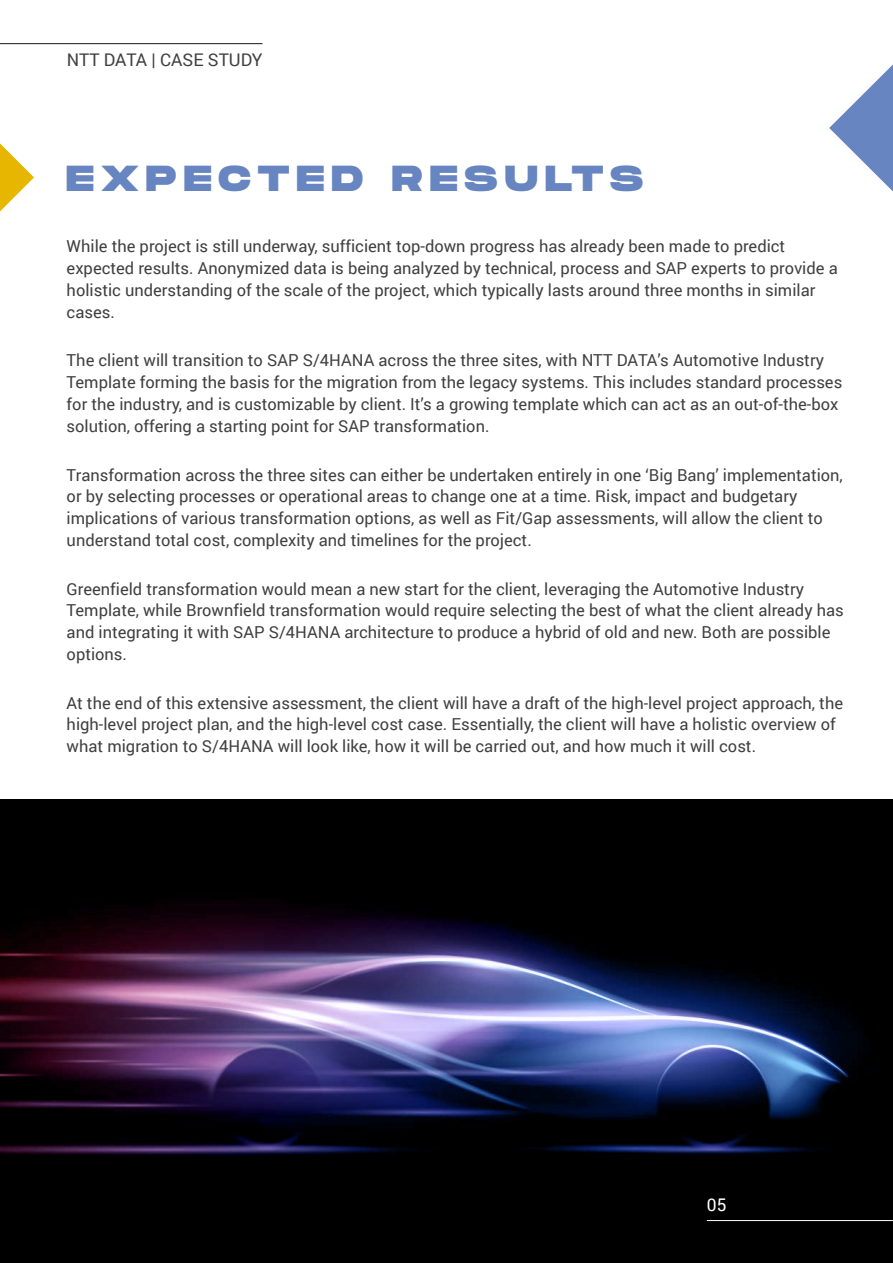
<style>
.page{position:relative;width:893px;height:1263px;background:#fff}
.page>*{position:absolute;margin:0;border:0;box-sizing:border-box;transform-origin:0 0}
.t1{font:800 36px "Monument Extended";letter-spacing:.2em;color:#6785c1}
.t2{font:17.4px "Roboto";color:#404040}
.t3{font:17.4px "Roboto";color:#fff}
.t4{font:16.5px/21.8px "Roboto";color:#404040}
</style>
<div class="page">
<img style="left:0;top:800px;width:893px;height:460px">
<svg style="left:0;top:143px;width:34px;height:68px"></svg>
<svg style="left:829px;top:64px;width:64px;height:128px"></svg>
<hr style="left:707px;top:1220px;width:186px;height:1px;background:#fff">
<hr style="left:0;top:43px;width:262px;height:1px;background:#161616">
<p class="t2" style="left:67px;top:48px;width:197px">NTT DATA | CASE STUDY</p>
<h1 class="t1" style="left:66px;top:152px;width:578px">EXPECTED RESULTS</h1>
<p class="t4" style="left:67px;top:235px;width:773px">While the project is still underway, sufficient top-down progress has already been made to predict expected results. Anonymized data is being analyzed by technical, process and SAP experts to provide a holistic understanding of the scale of the project, which typically lasts around three months in similar cases.</p>
<p class="t4" style="left:67px;top:349px;width:777px">The client will transition to SAP S/4HANA across the three sites, with NTT DATA’s Automotive Industry Template forming the basis for the migration from the legacy systems. This includes standard processes for the industry, and is customizable by client. It’s a growing template which can act as an out-of-the-box solution, offering a starting point for SAP transformation.</p>
<p class="t4" style="left:67px;top:463px;width:778px">Transformation across the three sites can either be undertaken entirely in one ‘Big Bang’ implementation, or by selecting processes or operational areas to change one at a time. Risk, impact and budgetary implications of various transformation options, as well as Fit/Gap assessments, will allow the client to understand total cost, complexity and timelines for the project.</p>
<p class="t4" style="left:67px;top:577px;width:779px">Greenfield transformation would mean a new start for the client, leveraging the Automotive Industry Template, while Brownfield transformation would require selecting the best of what the client already has and integrating it with SAP S/4HANA architecture to produce a hybrid of old and new. Both are possible options.</p>
<p class="t4" style="left:67px;top:691px;width:778px">At the end of this extensive assessment, the client will have a draft of the high-level project approach, the high-level project plan, and the high-level cost case. Essentially, the client will have a holistic overview of what migration to S/4HANA will look like, how it will be carried out, and how much it will cost.</p>
<p class="t3" style="left:707px;top:1193px;width:21px">05</p>
</div>
